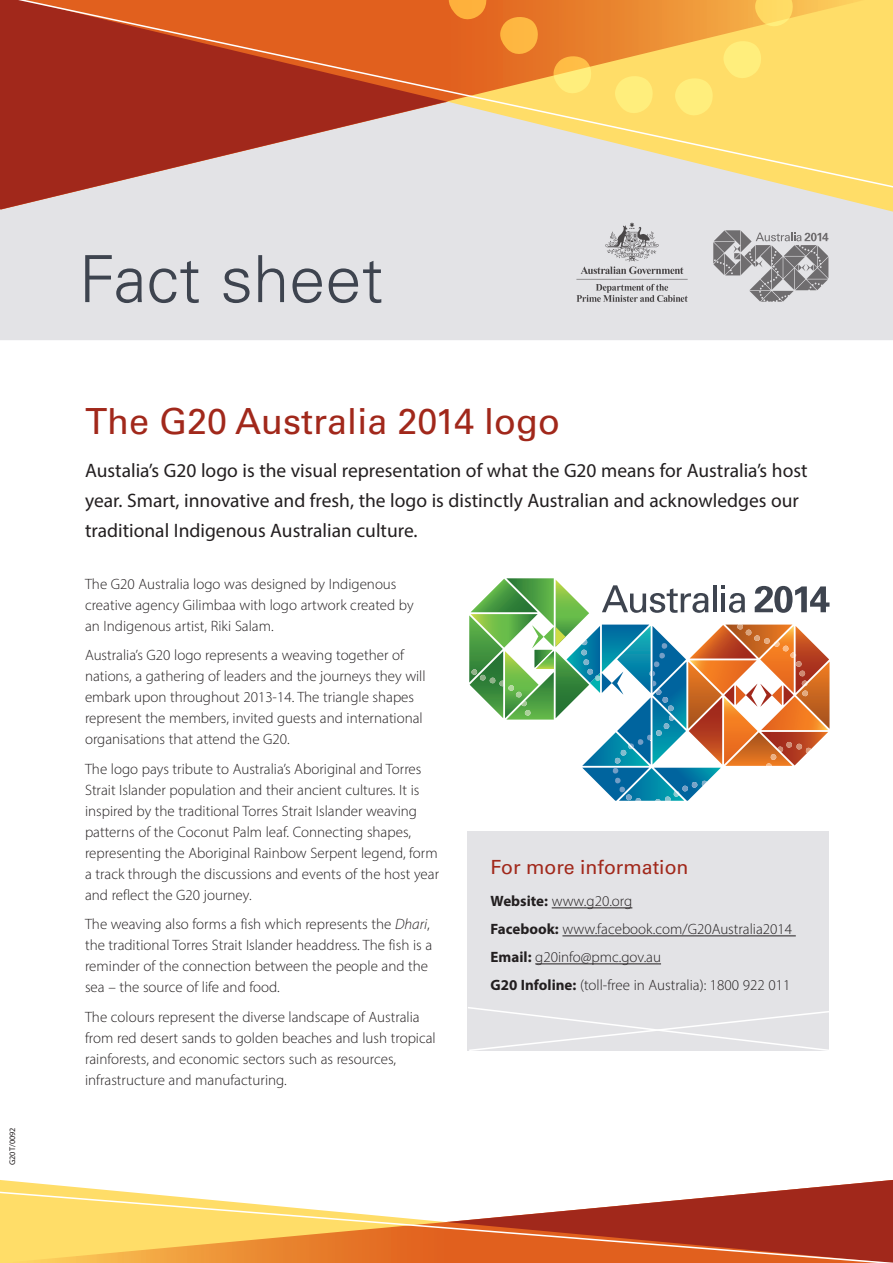
<style>
.page{position:relative;width:893px;height:1263px;background:#fff}
.page>*{position:absolute;margin:0;border:0;box-sizing:border-box;transform-origin:0 0}
.t1{font:300 65.1px "Univers LT Std";color:#3e444f}
.t2{font:36px "Univers LT Std";color:#a1281b}
.t3{font:19.5px/30px "Myriad Pro";color:#231f20}
.t4{font:19.5px "Univers LT Std";color:#a1281b}
.t5{font:300 15px/21px "Myriad Pro";color:#231f20}
.t6{font:8.25px "Myriad Pro";color:#231f20}
.s1{font-style:italic}
.s2{font-weight:700}
</style>
<div class="page">
<div style="left:0;top:210px;width:893px;height:130px;background:#e3e3e6"></div>
<svg style="left:0;top:193px;width:447px;height:17px;background:#ded4d6"></svg>
<svg style="left:447px;top:193px;width:446px;height:19px;background:#e5e2db"></svg>
<svg style="left:0;top:0;width:893px;height:193px;background:#d78f5d"></svg>
<svg style="left:713px;top:230px;width:115px;height:72px;background:#acabad"></svg>
<img style="left:570px;top:217px;width:123px;height:90px">
<svg style="left:448px;top:0;width:39px;height:22px"></svg>
<svg style="left:499px;top:16px;width:39px;height:41px;background:#f59f37"></svg>
<svg style="left:553px;top:55px;width:39px;height:41px;background:#fbcf5f"></svg>
<svg style="left:614px;top:75px;width:39px;height:41px;background:#ffe875"></svg>
<svg style="left:674px;top:77px;width:39px;height:41px;background:#ffe875"></svg>
<svg style="left:723px;top:40px;width:38px;height:41px;background:#ffe875"></svg>
<svg style="left:754px;top:0;width:39px;height:29px"></svg>
<svg style="left:469px;top:578px;width:360px;height:223px"></svg>
<div style="left:468px;top:831px;width:361px;height:220px;background:#e3e3e6"></div>
<svg style="left:467px;top:1006px;width:362px;height:45px"></svg>
<hr style="left:552px;top:907px;width:80px;height:1px;background:#231f20">
<hr style="left:562px;top:935px;width:234px;height:1px;background:#231f20">
<hr style="left:535px;top:963px;width:126px;height:1px;background:#231f20">
<svg style="left:0;top:1180px;width:893px;height:9px"></svg>
<svg style="left:0;top:1189px;width:893px;height:74px"></svg>
<p class="t6" style="left:7px;top:1165px;width:39px;rotate:-90deg">G20T/0092</p>
<h1 class="t1" style="left:79px;top:240px;width:306px">Fact sheet</h1>
<h2 class="t2" style="left:85px;top:400px;width:477px">The G20 Australia 2014 logo</h2>
<h3 class="t3" style="left:85px;top:455px;width:724px">Austalia’s G20 logo is the visual representation of what the G20 means for Australia’s host year. Smart, innovative and fresh, the logo is distinctly Australian and acknowledges our traditional Indigenous Australian culture.</h3>
<p class="t5" style="left:85px;top:573px;width:330px">The G20 Australia logo was designed by Indigenous creative agency Gilimbaa with logo artwork created by an Indigenous artist, Riki Salam.</p>
<p class="t5" style="left:85px;top:645px;width:342px">Australia’s G20 logo represents a weaving together of nations, a gathering of leaders and the journeys they will embark upon throughout 2013-14. The triangle shapes represent the members, invited guests and international organisations that attend the G20.</p>
<p class="t5" style="left:85px;top:758px;width:356px">The logo pays tribute to Australia’s Aboriginal and Torres Strait Islander population and their ancient cultures. It is inspired by the traditional Torres Strait Islander weaving patterns of the Coconut Palm leaf. Connecting shapes, representing the Aboriginal Rainbow Serpent legend, form a track through the discussions and events of the host year and reflect the G20 journey.</p>
<p class="t5" style="left:85px;top:914px;width:349px">The weaving also forms a fish which represents the <span class="s1">Dhari</span>, the traditional Torres Strait Islander headdress. The fish is a reminder of the connection between the people and the sea – the source of life and food.</p>
<p class="t5" style="left:85px;top:1006px;width:352px">The colours represent the diverse landscape of Australia from red desert sands to golden beaches and lush tropical rainforests, and economic sectors such as resources, infrastructure and manufacturing.</p>
<h3 class="t4" style="left:491px;top:856px;width:199px">For more information</h3>
<p class="t5" style="left:491px;top:887px;width:303px;line-height:28px"><span class="s2">Website:</span> www.g20.org<br><span class="s2">Facebook:</span> www.facebook.com/G20Australia2014<br><span class="s2">Email:</span> g20info@pmc.gov.au<br><span class="s2">G20 Infoline:</span> (toll-free in Australia): 1800 922 011</p>
</div>
